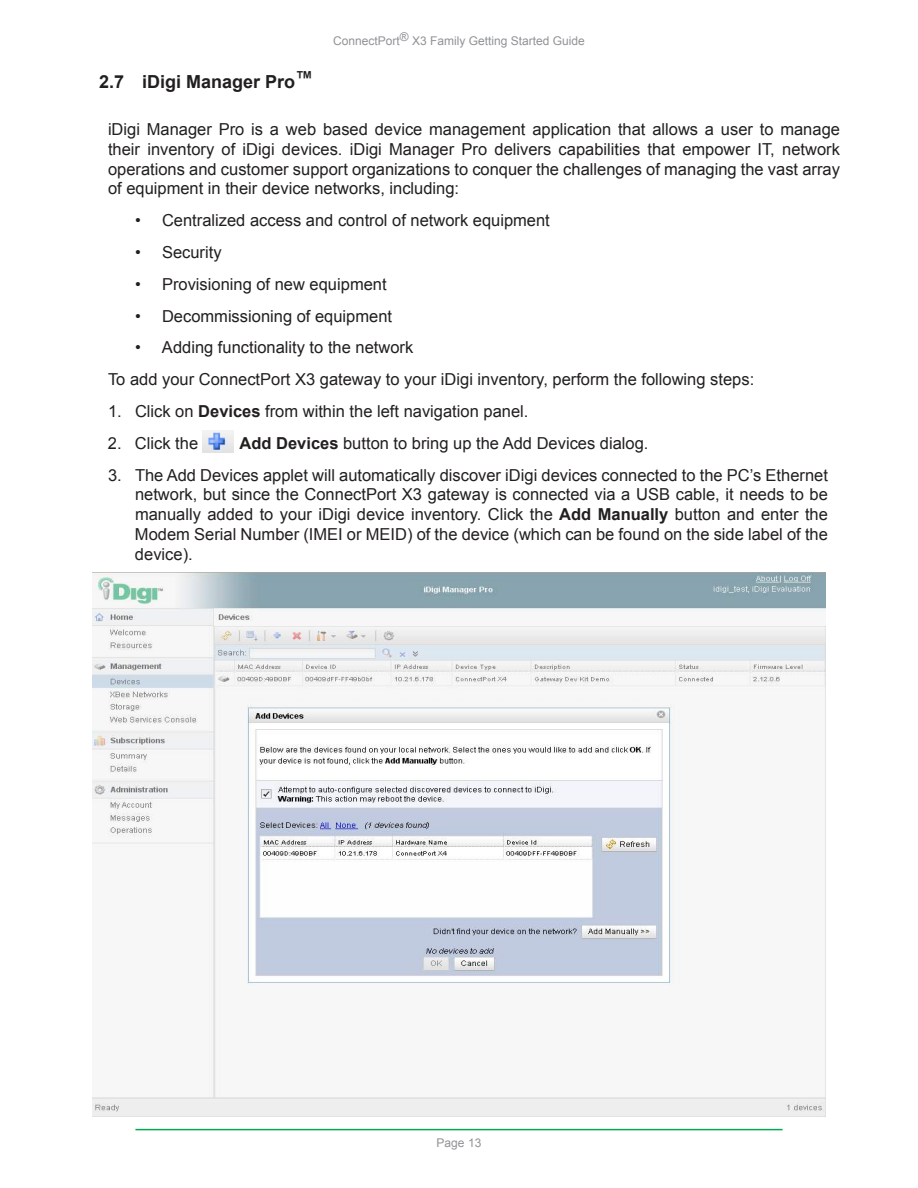
<style>
.page{position:relative;width:918px;height:1188px;background:#fff}
.page>*{position:absolute;margin:0;border:0;box-sizing:border-box;transform-origin:0 0}
.t1{font:700 18px "Arial";color:#221f1f}
.t2{font:16.5px/19.8px "Arial";color:#221f1f;text-align:justify}
.t3{font:12px "Arial";color:#909295}
.s1{font-weight:700}
</style>
<div class="page">
<hr style="left:135px;top:1129px;width:648px;height:1px;background:#00a950">
<img style="left:93px;top:572px;width:732px;height:545px">
<img style="left:203px;top:430px;width:31px;height:22px">
<p class="t3" style="left:333px;top:36px;width:253px">ConnectPort® X3 Family Getting Started Guide</p>
<p class="t1" style="left:99px;top:75px;width:216px">2.7 iDigi Manager Pro™</p>
<p class="t2" style="left:108px;top:121px;width:734px">iDigi Manager Pro is a web based device management application that allows a user to manage their inventory of iDigi devices. iDigi Manager Pro delivers capabilities that empower IT, network operations and customer support organizations to conquer the challenges of managing the vast array of equipment in their device networks, including:</p>
<p class="t2" style="left:135px;top:211px;width:416px">• Centralized access and control of network equipment</p>
<p class="t2" style="left:135px;top:242px;width:88px">• Security</p>
<p class="t2" style="left:135px;top:274px;width:253px">• Provisioning of new equipment</p>
<p class="t2" style="left:135px;top:306px;width:259px">• Decommissioning of equipment</p>
<p class="t2" style="left:108px;top:332px;width:648px;line-height:31.8px;text-indent:27px">• Adding functionality to the network<br>To add your ConnectPort X3 gateway to your iDigi inventory, perform the following steps:</p>
<p class="t2" style="left:108px;top:403px;width:422px">1. Click on <span class="s1">Devices</span> from within the left navigation panel.</p>
<p class="t2" style="left:108px;top:435px;width:92px">2. Click the</p>
<p class="t2" style="left:240px;top:435px;width:411px"><span class="s1">Add Devices</span> button to bring up the Add Devices dialog.</p>
<p class="t2" style="left:135px;top:466px;width:695px;text-indent:-27px">3. The Add Devices applet will automatically discover iDigi devices connected to the PC’s Ethernet network, but since the ConnectPort X3 gateway is connected via a USB cable, it needs to be manually added to your iDigi device inventory. Click the <span class="s1">Add Manually</span> button and enter the Modem Serial Number (IMEI or MEID) of the device (which can be found on the side label of the device).</p>
<p class="t3" style="left:437px;top:1139px;width:46px">Page 13</p>
</div>
